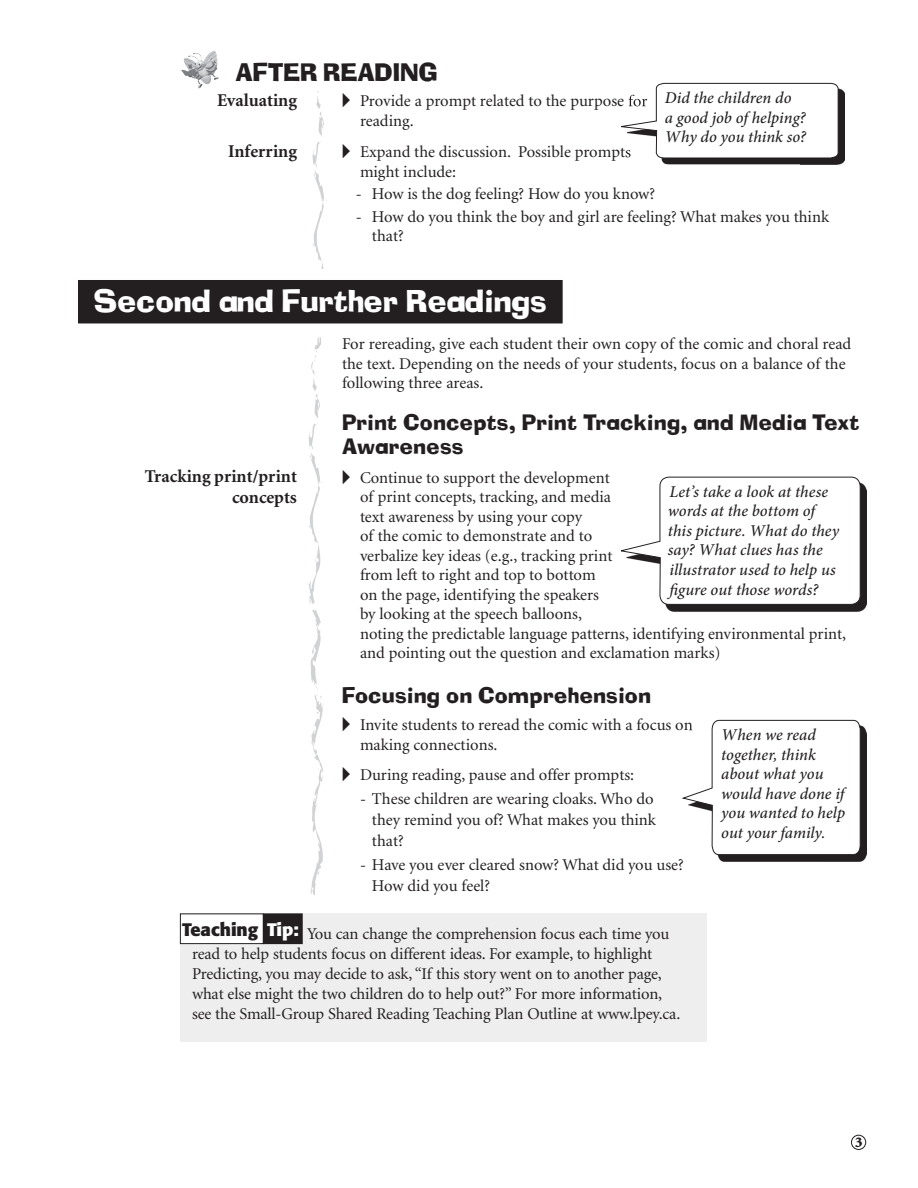
<style>
.page{position:relative;width:918px;height:1188px;background:#fff}
.page>*{position:absolute;margin:0;border:0;box-sizing:border-box;transform-origin:0 0}
.t1{font:30px "Neo Ad Lib";color:#fff}
.t2{font:24px "Neo Ad Lib";color:#231f20}
.t3{font:21px/24px "Neo Ad Lib";letter-spacing:.015em;color:#231f20}
.t4{font:700 18px/21px "Minion";color:#231f20;text-align:right}
.t5{font:700 18px "Formata";color:#231f20}
.t6{font:16.5px/19.5px "Minion";color:#231f20}
.t7{font:italic 500 16.5px/19.5px "Minion Pro";color:#231f20}
.t8{font:900 15px "Minion";color:#231f20}
.s1{font-family:"European Pi Three"}
.s2{color:#fff}
</style>
<div class="page">
<svg style="left:312px;top:91px;width:15px;height:177px"></svg>
<img style="left:181px;top:51px;width:32px;height:26px">
<svg style="left:308px;top:338px;width:15px;height:556px"></svg>
<div style="left:78px;top:280px;width:485px;height:43px;background:#231f20"></div>
<img style="left:861px;top:483px;width:6px;height:128px">
<svg style="left:621px;top:476px;width:240px;height:244px"></svg>
<img style="left:839px;top:89px;width:5px;height:75px">
<svg style="left:621px;top:83px;width:218px;height:82px"></svg>
<img style="left:861px;top:726px;width:6px;height:135px">
<svg style="left:681px;top:720px;width:180px;height:322px"></svg>
<div style="left:180px;top:914px;width:526px;height:128px;background:#eeeeef"></div>
<div style="left:264px;top:914px;width:38px;height:30px;background:#231f20"></div>
<div style="left:263px;top:914px;width:40px;height:30px;border:1px solid #231f20"></div>
<div style="left:180px;top:914px;width:83px;height:30px;background:#fff"></div>
<div style="left:180px;top:914px;width:84px;height:30px;border:1px solid #231f20"></div>
<div style="left:851px;top:1135px;width:15px;height:15px;border:1px solid #231f20;border-radius:50%"></div>
<h2 class="t2" style="left:236px;top:63px;width:203px">AFTER READING</h2>
<p class="t4" style="left:217px;top:91px;width:81px">Evaluating</p>
<p class="t4" style="left:228px;top:142px;width:70px">Inferring</p>
<p class="t7" style="left:665px;top:90px;width:143px">Did the children do<br>a good job of helping?<br>Why do you think so?</p>
<p class="t6" style="left:360px;top:93px;width:289px;text-indent:-18px"><span class="s1">-</span> Provide a prompt related to the purpose for reading.</p>
<p class="t6" style="left:360px;top:144px;width:273px;text-indent:-18px"><span class="s1">-</span> Expand the discussion. Possible prompts might include:</p>
<p class="t6" style="left:356px;top:186px;width:301px">- How is the dog feeling? How do you know?</p>
<p class="t6" style="left:372px;top:208px;width:459px;text-indent:-16px">- How do you think the boy and girl are feeling? What makes you think that?</p>
<h1 class="t1" style="left:94px;top:289px;width:454px">Second and Further Readings</h1>
<p class="t4" style="left:145px;top:467px;width:154px">Tracking print/print concepts</p>
<p class="t6" style="left:342px;top:336px;width:511px">For rereading, give each student their own copy of the comic and choral read the text. Depending on the needs of your students, focus on a balance of the following three areas.</p>
<p class="t3" style="left:342px;top:413px;width:519px">Print Concepts, Print Tracking, and Media Text<br>Awareness</p>
<p class="t6" style="left:360px;top:469px;width:488px;text-indent:-18px"><span class="s1">-</span> Continue to support the development<br>of print concepts, tracking, and media<br>text awareness by using your copy<br>of the comic to demonstrate and to<br>verbalize key ideas (e.g., tracking print<br>from left to right and top to bottom<br>on the page, identifying the speakers<br>by looking at the speech balloons,<br>noting the predictable language patterns, identifying environmental print, and pointing out the question and exclamation marks)</p>
<p class="t3" style="left:342px;top:686px;width:310px">Focusing on Comprehension</p>
<p class="t6" style="left:360px;top:717px;width:334px;text-indent:-18px"><span class="s1">-</span> Invite students to reread the comic with a focus on making connections.</p>
<p class="t6" style="left:342px;top:766px;width:294px"><span class="s1">-</span> During reading, pause and offer prompts:</p>
<p class="t6" style="left:372px;top:789px;width:286px;line-height:21px;text-indent:-12px">- These children are wearing cloaks. Who do they remind you of? What makes you think that?</p>
<p class="t6" style="left:372px;top:855px;width:313px;line-height:21px;text-indent:-12px">- Have you ever cleared snow? What did you use?<br>How did you feel?</p>
<p class="t7" style="left:668px;top:483px;width:173px">Let’s take a look at these words at the bottom of this picture. What do they say? What clues has the illustrator used to help us figure out those words?</p>
<p class="t7" style="left:721px;top:727px;width:125px">When we read together, think about what you would have done if you wanted to help out your family.</p>
<p class="t5" style="left:182px;top:922px;width:118px">Teaching <span class="s2">Tip:</span></p>
<p class="t6" style="left:192px;top:926px;width:490px;text-indent:115px">You can change the comprehension focus each time you read to help students focus on different ideas. For example, to highlight Predicting, you may decide to ask, “If this story went on to another page, what else might the two children do to help out?” For more information, see the Small-Group Shared Reading Teaching Plan Outline at www.lpey.ca.</p>
<p class="t8" style="left:855px;top:1136px;width:9px">3</p>
</div>
